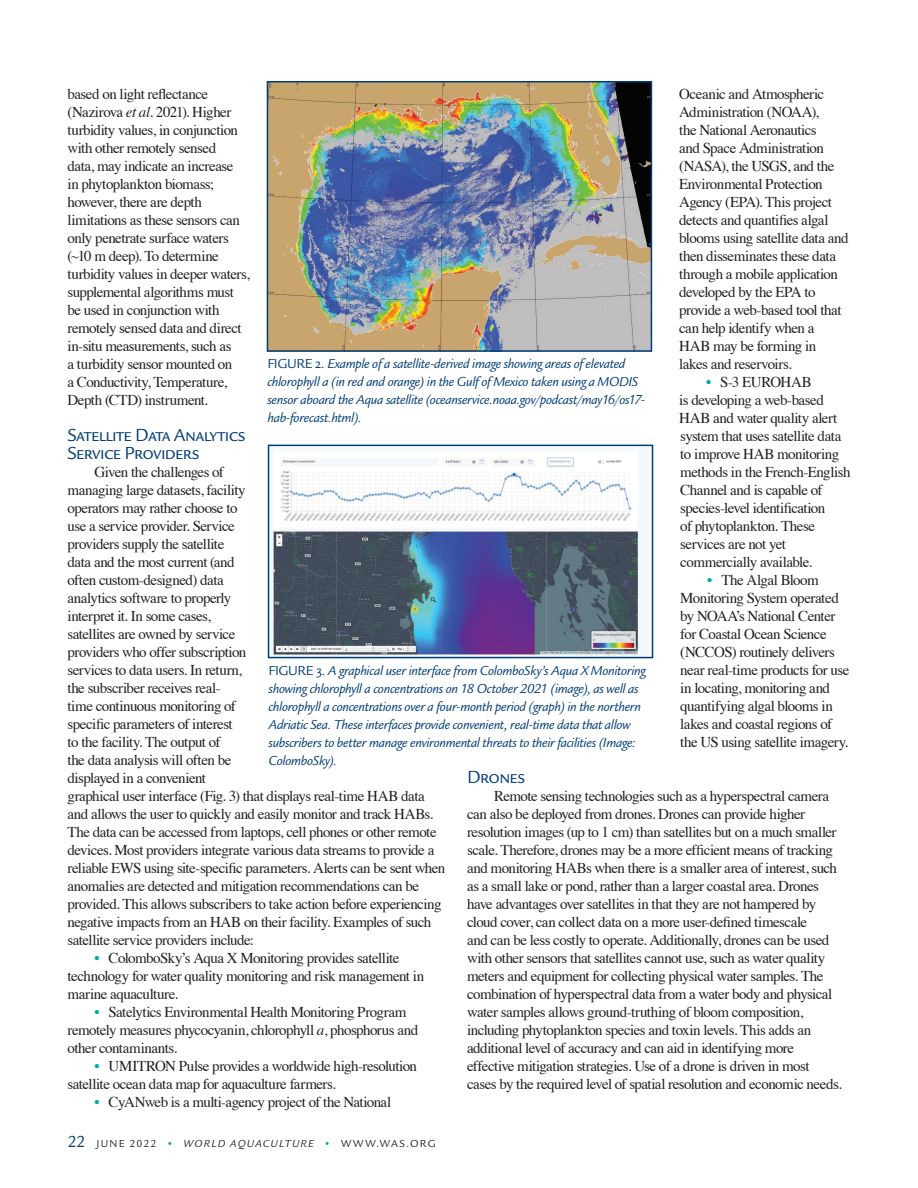
<style>
.page{position:relative;width:918px;height:1188px;background:#fff}
.page>*{position:absolute;margin:0;border:0;box-sizing:border-box;transform-origin:0 0}
.Heading_3{font:18px/18px "Legacy Sans SC";letter-spacing:-.035em;color:#003d78}
.Heading_2{font:18px "Legacy Sans SC";letter-spacing:-.035em;color:#003d78}
.Heading_4{font:15px/18px "Times";letter-spacing:-.035em;color:#231f20}
.List_Paragraph{font:15px/18px "Times";letter-spacing:-.035em;color:#231f20}
.t1{font:italic 13.5px/18px "Legacy Sans";letter-spacing:-.02em;color:#003d78}
.t2{font:10.5px "Legacy Sans";letter-spacing:.12em;color:#231f20}
.s1{font-style:italic}
.s2{color:#00a9a7}
.s3{font-family:"Legacy Sans SC";font-style:normal}
.s4{font-size:16.5px;color:#003d78}
</style>
<div class="page">
<img style="left:270px;top:84px;width:379px;height:265px">
<div style="left:267px;top:81px;width:385px;height:271px;border:2px solid #003d78"></div>
<img style="left:271px;top:457px;width:370px;height:198px">
<div style="left:268px;top:445px;width:385px;height:213px;border:2px solid #003d78"></div>
<p class="Heading_4" style="left:68px;top:84px;width:184px">based on light reflectance (Nazirova <span class="s1">et al</span>. 2021). Higher turbidity values, in conjunction with other remotely sensed<br>data, may indicate an increase<br>in phytoplankton biomass; however, there are depth limitations as these sensors can only penetrate surface waters (~10 m deep). To determine turbidity values in deeper waters, supplemental algorithms must be used in conjunction with remotely sensed data and direct in-situ measurements, such as<br>a turbidity sensor mounted on<br>a Conductivity, Temperature,<br>Depth (CTD) instrument<span class="s1">.</span></p>
<p class="Heading_3" style="left:68px;top:426px;width:179px">Satellite Data Analytics<br>Service Providers</p>
<p class="Heading_4" style="left:68px;top:462px;width:180px;text-indent:27px">Given the challenges of managing large datasets, facility operators may rather choose to use a service provider. Service providers supply the satellite data and the most current (and often custom-designed) data analytics software to properly interpret it. In some cases, satellites are owned by service providers who offer subscription services to data users. In return, the subscriber receives real&shy;time continuous monitoring of specific parameters of interest to the facility. The output of<br>the data analysis will often be displayed in a convenient</p>
<p class="Heading_4" style="left:68px;top:786px;width:379px">graphical user interface (Fig. 3) that displays real-time HAB data and allows the user to quickly and easily monitor and track HABs.<br>The data can be accessed from laptops, cell phones or other remote devices. Most providers integrate various data streams to provide a reliable EWS using site-specific parameters. Alerts can be sent when anomalies are detected and mitigation recommendations can be provided. This allows subscribers to take action before experiencing negative impacts from an HAB on their facility. Examples of such satellite service providers include:</p>
<p class="List_Paragraph" style="left:68px;top:948px;width:358px;text-indent:27px"><span class="s2">•</span> ColomboSky’s Aqua X Monitoring provides satellite technology for water quality monitoring and risk management in marine aquaculture.</p>
<p class="List_Paragraph" style="left:68px;top:1002px;width:352px;text-indent:27px"><span class="s2">•</span> Satelytics Environmental Health Monitoring Program remotely measures phycocyanin, chlorophyll <span class="s1">a</span>, phosphorus and other contaminants.</p>
<p class="List_Paragraph" style="left:68px;top:1056px;width:351px;text-indent:27px"><span class="s2">•</span> UMITRON Pulse provides a worldwide high-resolution satellite ocean data map for aquaculture farmers.</p>
<p class="List_Paragraph" style="left:94px;top:1092px;width:298px"><span class="s2">•</span> CyANweb is a multi-agency project of the National</p>
<p class="List_Paragraph" style="left:679px;top:84px;width:171px">Oceanic and Atmospheric<br>Administration (NOAA),<br>the National Aeronautics<br>and Space Administration (NASA), the USGS, and the<br>Environmental Protection<br>Agency (EPA). This project detects and quantifies algal blooms using satellite data and then disseminates these data through a mobile application developed by the EPA to provide a web-based tool that can help identify when a<br>HAB may be forming in lakes and reservoirs.</p>
<p class="List_Paragraph" style="left:679px;top:372px;width:173px;text-indent:27px"><span class="s2">•</span> S-3 EUROHAB<br>is developing a web-based<br>HAB and water quality alert system that uses satellite data to improve HAB monitoring methods in the French-English<br>Channel and is capable of species-level identification<br>of phytoplankton. These services are not yet commercially available.</p>
<p class="List_Paragraph" style="left:680px;top:570px;width:171px;text-indent:27px"><span class="s2">•</span> The Algal Bloom<br>Monitoring System operated by NOAA’s National Center for Coastal Ocean Science (NCCOS) routinely delivers near real-time products for use in locating, monitoring and quantifying algal blooms in lakes and coastal regions of the US using satellite imagery.</p>
<p class="t1" style="left:267px;top:355px;width:379px"><span class="s3">FIGURE 2.</span> Example of a satellite-derived image showing areas of elevated chlorophyll a (in red and orange) in the Gulf of Mexico taken using a MODIS sensor aboard the Aqua satellite (oceanservice.noaa.gov/podcast/may16/os17- hab-forecast.html).</p>
<p class="t1" style="left:269px;top:662px;width:379px"><span class="s3">FIGURE 3.</span> A graphical user interface from ColomboSky’s Aqua X Monitoring showing chlorophyll a concentrations on 18 October 2021 (image), as well as chlorophyll a concentrations over a four-month period (graph) in the northern Adriatic Sea. These interfaces provide convenient, real-time data that allow subscribers to better manage environmental threats to their facilities (Image:<br>ColomboSky).</p>
<p class="Heading_2" style="left:467px;top:766px;width:60px">Drones</p>
<p class="Heading_4" style="left:467px;top:786px;width:376px;text-indent:27px">Remote sensing technologies such as a hyperspectral camera can also be deployed from drones. Drones can provide higher resolution images (up to 1 cm) than satellites but on a much smaller scale. Therefore, drones may be a more efficient means of tracking and monitoring HABs when there is a smaller area of interest, such as a small lake or pond, rather than a larger coastal area. Drones have advantages over satellites in that they are not hampered by cloud cover, can collect data on a more user-defined timescale<br>and can be less costly to operate. Additionally, drones can be used with other sensors that satellites cannot use, such as water quality meters and equipment for collecting physical water samples. The combination of hyperspectral data from a water body and physical water samples allows ground-truthing of bloom composition, including phytoplankton species and toxin levels. This adds an additional level of accuracy and can aid in identifying more effective mitigation strategies. Use of a drone is driven in most cases by the required level of spatial resolution and economic needs.</p>
<p class="t2" style="left:68px;top:1137px;width:370px"><span class="s4">22</span> JUNE 2022 <span class="s2">•</span> <span class="s1">WORLD AQUACULTURE</span> <span class="s2">•</span> WWW.WAS.ORG</p>
</div>
